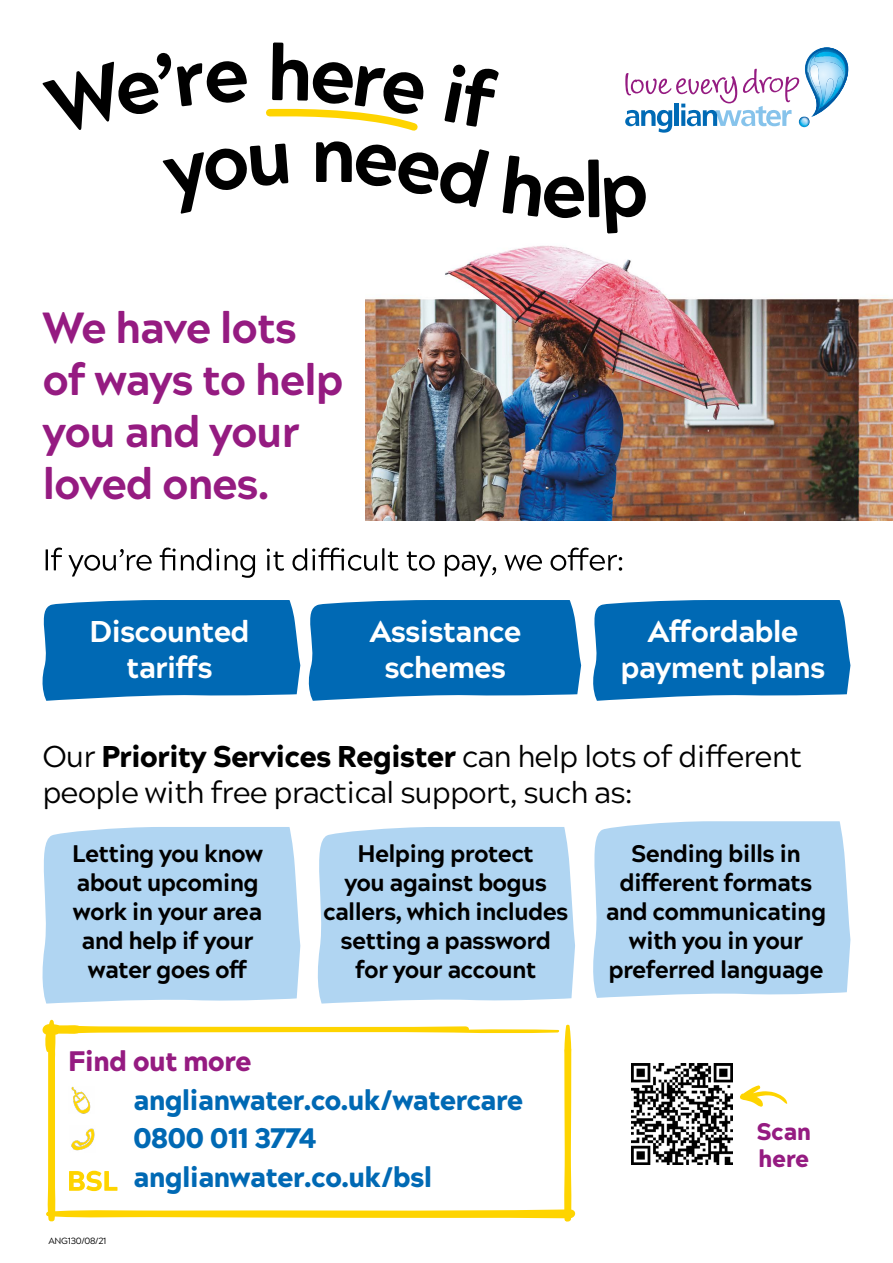
<style>
.page{position:relative;width:893px;height:1263px;background:#fff}
.page>*{position:absolute;margin:0;border:0;box-sizing:border-box;transform-origin:0 0}
.Standfirst_H2{font:800 43.5px/52.2px "Acherus Grotesque";letter-spacing:-.03em;color:#951b81}
.Body_P1{font:30px/36px "Acherus Grotesque";letter-spacing:-.03em;color:#000}
.Body_P4{font:800 30px/36px "Acherus Grotesque";letter-spacing:-.03em;color:#fff;text-align:center}
.Standfirst_P3{font:900 28.2px "Acherus Grotesque";letter-spacing:-.03em;color:#0069b4}
.Standfirst_P3-2{font:900 28.2px "Acherus Grotesque";letter-spacing:-.03em;color:#951b81}
.Body_P3{font:800 24px/28.8px "Acherus Grotesque";letter-spacing:-.03em;color:#000;text-align:center}
.Body_v2_P2{font:900 24px/27px "Acherus Grotesque";letter-spacing:-.02em;color:#951b81}
.t1{font:9px "Acherus Grotesque";letter-spacing:-.03em;color:#000}
.s1{font-weight:900}
</style>
<div class="page">
<svg style="left:42px;top:1019px;width:534px;height:203px"></svg>
<svg style="left:740px;top:1085px;width:47px;height:22px"></svg>
<img style="left:68px;top:1087px;width:26px;height:26px">
<img style="left:69px;top:1126px;width:26px;height:26px">
<svg style="left:69px;top:1171px;width:48px;height:20px"></svg>
<div style="left:593px;top:821px;width:257px;height:177px;background:#b0d5f2"></div>
<div style="left:317px;top:827px;width:258px;height:176px;background:#b0d5f2"></div>
<div style="left:42px;top:827px;width:258px;height:176px;background:#b0d5f2"></div>
<svg style="left:42px;top:600px;width:808px;height:101px;background:#1977bb"></svg>
<img style="left:366px;top:297px;width:527px;height:224px">
<svg style="left:46px;top:547px;width:576px;height:31px"></svg>
<img style="left:631px;top:1063px;width:101px;height:101px">
<img style="left:42px;top:42px;width:813px;height:348px">
<img style="left:807px;top:50px;width:40px;height:36px">
<img style="left:799px;top:86px;width:24px;height:41px">
<p class="Standfirst_H2" style="left:43px;top:298px;width:302px">We have lots of ways to help you and your loved ones.</p>
<p class="Body_P4" style="left:89px;top:611px;width:162px">Discounted tariffs</p>
<p class="Body_P4" style="left:369px;top:611px;width:154px">Assistance schemes</p>
<p class="Body_P4" style="left:621px;top:611px;width:206px">Affordable payment plans</p>
<p class="Body_P1" style="left:43px;top:736px;width:761px">Our <span class="s1">Priority Services Register</span> can help lots of different people with free practical support, such as:</p>
<p class="Body_P3" style="left:72px;top:838px;width:192px">Letting you know about upcoming work in your area and help if your water goes off</p>
<p class="Body_P3" style="left:323px;top:838px;width:247px">Helping protect<br>you against bogus callers, which includes setting a password for your account</p>
<p class="Body_P3" style="left:606px;top:838px;width:222px">Sending bills in different formats and communicating with you in your preferred language</p>
<p class="Standfirst_P3-2" style="left:68px;top:1036px;width:185px">Find out more</p>
<p class="Standfirst_P3" style="left:133px;top:1075px;width:392px">anglianwater.co.uk/watercare</p>
<p class="Standfirst_P3" style="left:133px;top:1114px;width:185px">0800 011 3774</p>
<p class="Standfirst_P3" style="left:133px;top:1153px;width:301px">anglianwater.co.uk/bsl</p>
<p class="t1" style="left:48px;top:1233px;width:60px">ANG130/08/21</p>
<p class="Body_v2_P2" style="left:756px;top:1117px;width:56px">Scan here</p>
</div>
